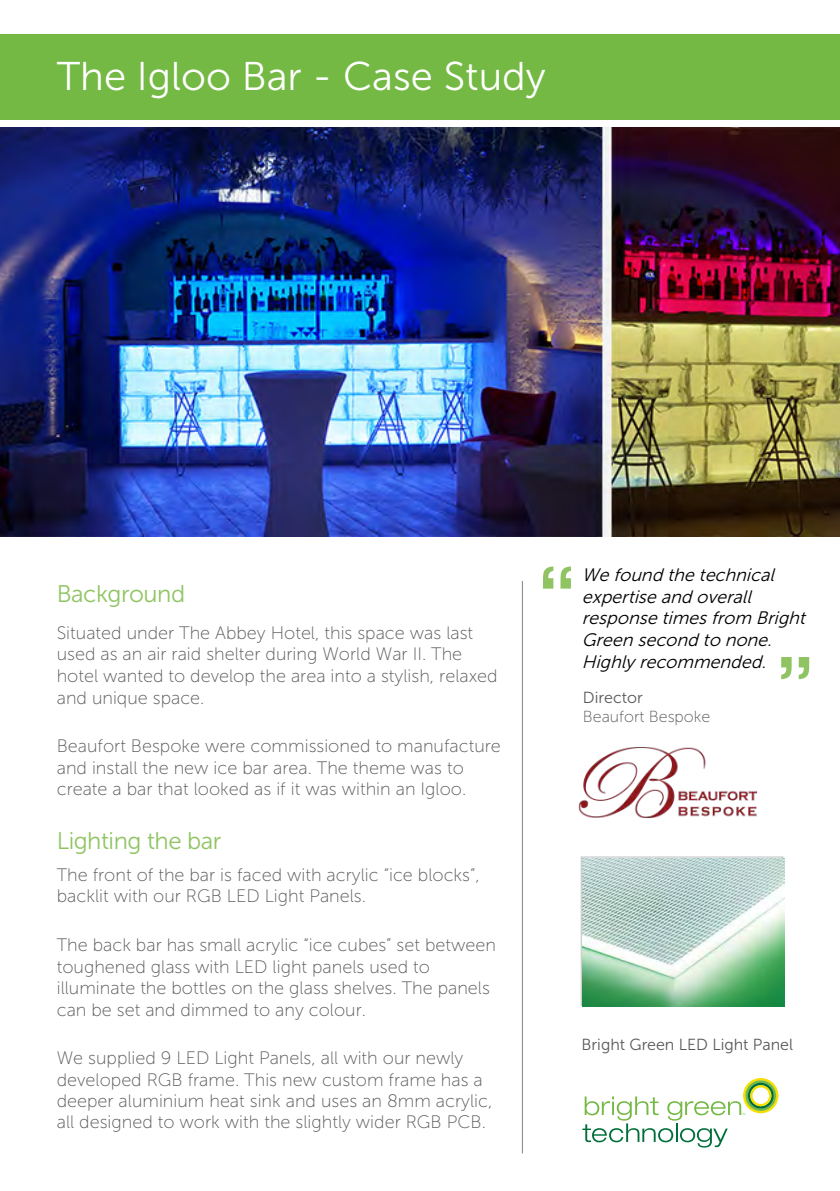
<style>
.page{position:relative;width:840px;height:1191px;background:#fff}
.page>*{position:absolute;margin:0;border:0;box-sizing:border-box;transform-origin:0 0}
.t1{font:86.8px "Rockwell";color:#90c463}
.t2{font:40px "Museo Sans 300";color:#fff}
.t3{font:24px "Museo Sans 300";letter-spacing:-.02em;color:#90c463}
.t4{font:18px/21.6px "Museo Sans 100";color:#58595b}
.t5{font:italic 18px/21.8px "Museo Sans 300";color:#000}
.t6{font:16px "Museo Sans 300";color:#58595b}
.t7{font:16px "Museo Sans 100";color:#58595b}
</style>
<div class="page">
<div style="left:0;top:34px;width:839px;height:85px;background:#74b944"></div>
<hr style="left:521px;top:581px;width:1px;height:572px;background:#808285">
<svg style="left:582px;top:1078px;width:196px;height:69px"></svg>
<div style="left:580px;top:856px;width:202px;height:149px;border:1px solid #bcbec0"></div>
<img style="left:578px;top:747px;width:179px;height:71px">
<img style="left:582px;top:858px;width:202px;height:148px">
<img style="left:0;top:127px;width:839px;height:410px">
<h2 class="t2" style="left:57px;top:54px;width:490px">The Igloo Bar - Case Study</h2>
<h3 class="t3" style="left:57px;top:581px;width:130px">Background</h3>
<p class="t4" style="left:57px;top:622px;width:442px">Situated under The Abbey Hotel, this space was last used as an air raid shelter during World War II. The hotel wanted to develop the area into a stylish, relaxed and unique space.</p>
<p class="t4" style="left:57px;top:735px;width:445px">Beaufort Bespoke were commissioned to manufacture and install the new ice bar area. The theme was to create a bar that looked as if it was within an Igloo.</p>
<h3 class="t3" style="left:57px;top:828px;width:166px">Lighting the bar</h3>
<p class="t4" style="left:57px;top:864px;width:424px">The front of the bar is faced with acrylic “ice blocks”, backlit with our RGB LED Light Panels.</p>
<p class="t4" style="left:57px;top:934px;width:440px">The back bar has small acrylic “ice cubes” set between toughened glass with LED light panels used to illuminate the bottles on the glass shelves. The panels can be set and dimmed to any colour.</p>
<p class="t4" style="left:57px;top:1047px;width:437px">We supplied 9 LED Light Panels, all with our newly developed RGB frame. This new custom frame has a deeper aluminium heat sink and uses an 8mm acrylic, all designed to work with the slightly wider RGB PCB.</p>
<h1 class="t1" style="left:535px;top:546px;width:44px">‘‘</h1>
<p class="t5" style="left:581px;top:564px;width:230px">We found the technical expertise and overall response timesfrom Bright<br>Green second to none.<br>Highly recommended.</p>
<p class="t6" style="left:582px;top:688px;width:61px">Director</p>
<p class="t7" style="left:582px;top:708px;width:129px">Beaufort Bespoke</p>
<h1 class="t1" style="left:816px;top:699px;width:44px;rotate:-180deg">‘‘</h1>
<p class="t6" style="left:581px;top:1036px;width:213px">Bright Green LED Light Panel</p>
</div>
